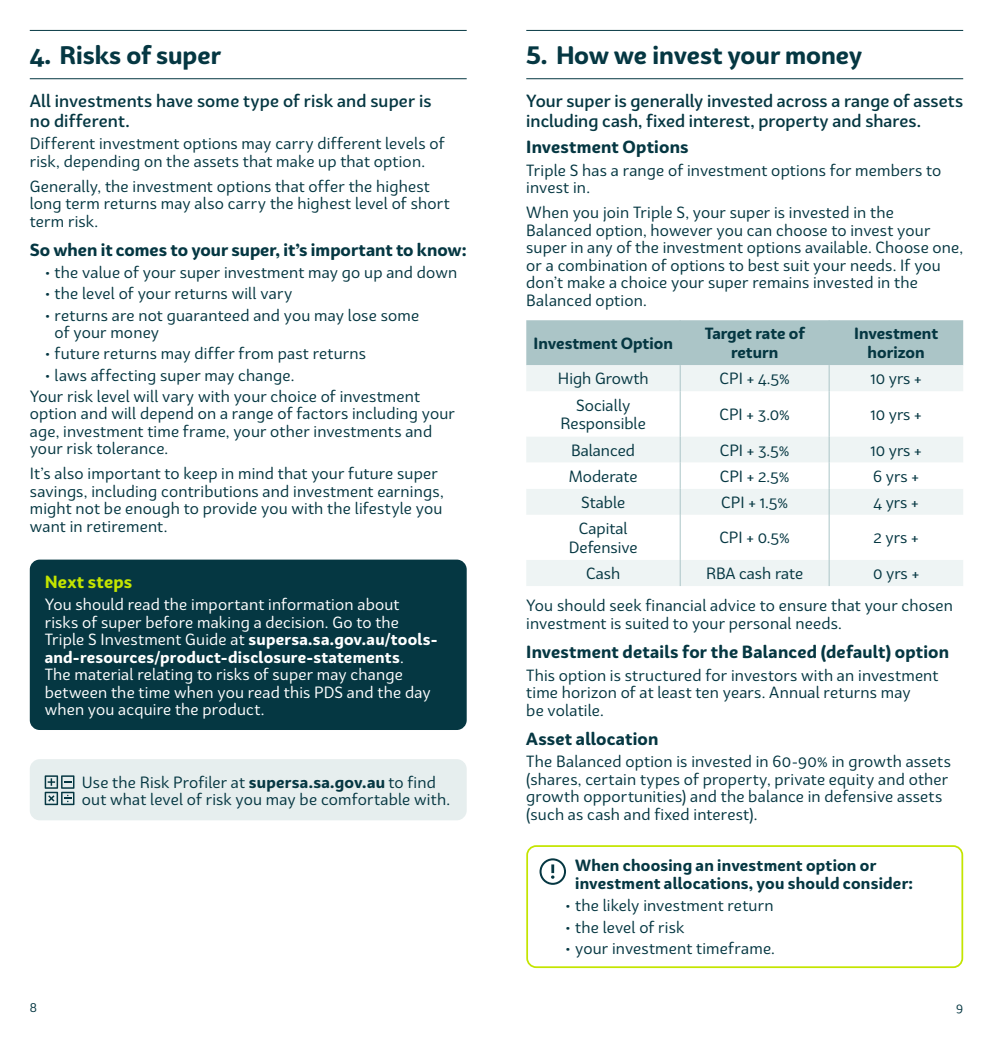
<style>
.page{position:relative;width:993px;height:1042px;background:#fff}
.page>*{position:absolute;margin:0;border:0;box-sizing:border-box;transform-origin:0 0}
.t1{font:700 24.5px "Bw Surco";color:#053742}
.t2{font:500 17.15px/19.2px "Bw Surco";letter-spacing:.005em;color:#053742}
.t3{font:700 17.15px "Bw Surco";letter-spacing:.01em;color:#053742}
.t4{font:700 17.15px "Bw Surco";letter-spacing:.01em;color:#c4e500}
.t5{font:15.75px/17.5px "Bw Surco";letter-spacing:.01em;color:#053742}
.t6{font:15.75px/17.5px "Bw Surco";letter-spacing:.01em;color:#fff}
.t7{font:700 15.75px/18.9px "Bw Surco";letter-spacing:.005em;color:#053742;text-align:center}
.t8{font:12.25px "Bw Surco";color:#053742}
.s1{font-weight:700}
</style>
<div class="page">
<hr style="left:526px;top:30px;width:436px;height:1px;background:#053742">
<hr style="left:526px;top:78px;width:436px;height:1px;background:#053742">
<hr style="left:30px;top:30px;width:436px;height:1px;background:#053742">
<hr style="left:30px;top:78px;width:436px;height:1px;background:#053742">
<div style="left:526px;top:560px;width:436px;height:26px;background:#eef4f4"></div>
<svg style="left:526px;top:391px;width:436px;height:169px"></svg>
<svg style="left:526px;top:320px;width:436px;height:71px;background:#c3d6d7"></svg>
<hr style="left:679px;top:391px;width:1px;height:45px;background:#abc5c7">
<hr style="left:828px;top:391px;width:1px;height:45px;background:#abc5c7">
<svg style="left:679px;top:436px;width:1px;height:79px"></svg>
<svg style="left:828px;top:436px;width:1px;height:79px"></svg>
<hr style="left:679px;top:515px;width:1px;height:45px;background:#abc5c7">
<hr style="left:828px;top:515px;width:1px;height:45px;background:#abc5c7">
<svg style="left:679px;top:560px;width:1px;height:26px"></svg>
<svg style="left:828px;top:560px;width:1px;height:26px"></svg>
<div style="left:526px;top:845px;width:436px;height:123px;border:2px solid #c4e500;border-radius:9px"></div>
<svg style="left:539px;top:858px;width:27px;height:27px"></svg>
<div style="left:30px;top:759px;width:436px;height:61px;background:#e6eeee;border-radius:10px"></div>
<svg style="left:45px;top:775px;width:29px;height:30px"></svg>
<div style="left:30px;top:559px;width:436px;height:171px;background:#053742;border-radius:10px"></div>
<h1 class="t1" style="left:30px;top:38px;width:193px">4. Risks of super</h1>
<p class="t2" style="left:30px;top:91px;width:403px">All investments have some type of risk and super is no different.</p>
<p class="t5" style="left:30px;top:134px;width:416px">Different investment options may carry different levels of risk, depending on the assets that make up that option.</p>
<p class="t5" style="left:30px;top:177px;width:421px">Generally, the investment options that offer the highest long term returns may also carry the highest level of short term risk.</p>
<p class="t3" style="left:30px;top:238px;width:438px">So when it comes to your super, it’s important to know:</p>
<p class="t5" style="left:45px;top:263px;width:414px">• the value of your super investment may go up and down</p>
<p class="t5" style="left:45px;top:284px;width:249px">• the level of your returns will vary</p>
<p class="t5" style="left:55px;top:306px;width:366px;text-indent:-10px">• returns are not guaranteed and you may lose some of your money</p>
<p class="t5" style="left:45px;top:344px;width:323px">• future returns may differ from past returns</p>
<p class="t5" style="left:30px;top:364px;width:391px;line-height:21.2px;text-indent:15px">• laws affecting super may change.<br>Your risk level will vary with your choice of investment</p>
<p class="t5" style="left:30px;top:404px;width:426px">option and will depend on a range of factors including your age, investment time frame, your other investments and your risk tolerance.</p>
<p class="t5" style="left:30px;top:464px;width:415px">It’s also important to keep in mind that your future super savings, including contributions and investment earnings, might not be enough to provide you with the lifestyle you want in retirement.</p>
<p class="t4" style="left:45px;top:569px;width:89px">Next steps</p>
<p class="t6" style="left:45px;top:595px;width:394px">You should read the important information about<br>risks of super before making a decision. Go to the Triple S Investment Guide at <span class="s1">supersa.sa.gov.au/tools&shy;and-resources/product-disclosure-statements</span>.<br>The material relating to risks of super may change between the time when you read this PDS and the day when you acquire the product.</p>
<p class="t5" style="left:82px;top:773px;width:369px">Use the Risk Profiler at <span class="s1">supersa.sa.gov.au</span> to find out what level of risk you may be comfortable with.</p>
<h1 class="t1" style="left:526px;top:38px;width:337px">5. How we invest your money</h1>
<p class="t2" style="left:526px;top:91px;width:438px">Your super is generally invested across a range of assets including cash, fixed interest, property and shares.</p>
<p class="t3" style="left:526px;top:135px;width:164px">Investment Options</p>
<p class="t5" style="left:526px;top:161px;width:416px">Triple S has a range of investment options for members to invest in.</p>
<p class="t5" style="left:526px;top:203px;width:438px">When you join Triple S, your super is invested in the Balanced option, however you can choose to invest your super in any of the investment options available. Choose one, or a combination of options to best suit your needs. If you don’t make a choice your super remains invested in the Balanced option.</p>
<p class="t7" style="left:533px;top:333px;width:141px">Investment Option</p>
<p class="t7" style="left:704px;top:323px;width:102px">Target rate of return</p>
<p class="t7" style="left:853px;top:323px;width:85px">Investment horizon</p>
<p class="t5" style="left:557px;top:369px;width:92px">High Growth</p>
<p class="t5" style="left:719px;top:369px;width:72px">CPI + 4.5%</p>
<p class="t5" style="left:870px;top:369px;width:53px">10 yrs +</p>
<p class="t5" style="left:560px;top:395px;width:87px;line-height:18.9px;text-align:center">Socially<br>Responsible</p>
<p class="t5" style="left:719px;top:405px;width:72px">CPI + 3.0%</p>
<p class="t5" style="left:870px;top:405px;width:53px">10 yrs +</p>
<p class="t5" style="left:571px;top:441px;width:65px">Balanced</p>
<p class="t5" style="left:719px;top:441px;width:71px">CPI + 3.5%</p>
<p class="t5" style="left:870px;top:441px;width:53px">10 yrs +</p>
<p class="t5" style="left:568px;top:467px;width:70px">Moderate</p>
<p class="t5" style="left:719px;top:467px;width:71px">CPI + 2.5%</p>
<p class="t5" style="left:873px;top:467px;width:47px">6 yrs +</p>
<p class="t5" style="left:581px;top:493px;width:45px">Stable</p>
<p class="t5" style="left:721px;top:493px;width:68px">CPI + 1.5%</p>
<p class="t5" style="left:873px;top:493px;width:47px">4 yrs +</p>
<p class="t5" style="left:568px;top:518px;width:70px;line-height:18.9px;text-align:center">Capital<br>Defensive</p>
<p class="t5" style="left:719px;top:528px;width:72px">CPI + 0.5%</p>
<p class="t5" style="left:873px;top:528px;width:46px">2 yrs +</p>
<p class="t5" style="left:586px;top:564px;width:36px">Cash</p>
<p class="t5" style="left:705px;top:564px;width:99px">RBA cash rate</p>
<p class="t5" style="left:526px;top:557px;width:428px;line-height:32.4px;text-indent:347px">0 yrs +<br>You should seek financial advice to ensure that your chosen</p>
<p class="t5" style="left:526px;top:614px;width:317px">investment is suited to your personal needs.</p>
<p class="t3" style="left:526px;top:640px;width:424px">Investment details for the Balanced (default) option</p>
<p class="t5" style="left:526px;top:665px;width:413px">This option is structured for investors with an investment time horizon of at least ten years. Annual returns may<br>be volatile.</p>
<p class="t3" style="left:526px;top:726px;width:134px">Asset allocation</p>
<p class="t5" style="left:526px;top:752px;width:426px">The Balanced option is invested in 60-90% in growth assets (shares, certain types of property, private equity and other growth opportunities) and the balance in defensive assets (such as cash and fixed interest).</p>
<p class="t7" style="left:575px;top:856px;width:339px;line-height:17.5px;text-align:left">When choosing an investment option or investment allocations, you should consider:</p>
<p class="t5" style="left:565px;top:896px;width:210px">• the likely investment return</p>
<p class="t5" style="left:565px;top:918px;width:120px">• the level of risk</p>
<p class="t5" style="left:565px;top:939px;width:211px">• your investment timeframe.</p>
<p class="t8" style="left:30px;top:999px;width:9px">8</p>
<p class="t8" style="left:955px;top:999px;width:8px">9</p>
</div>
